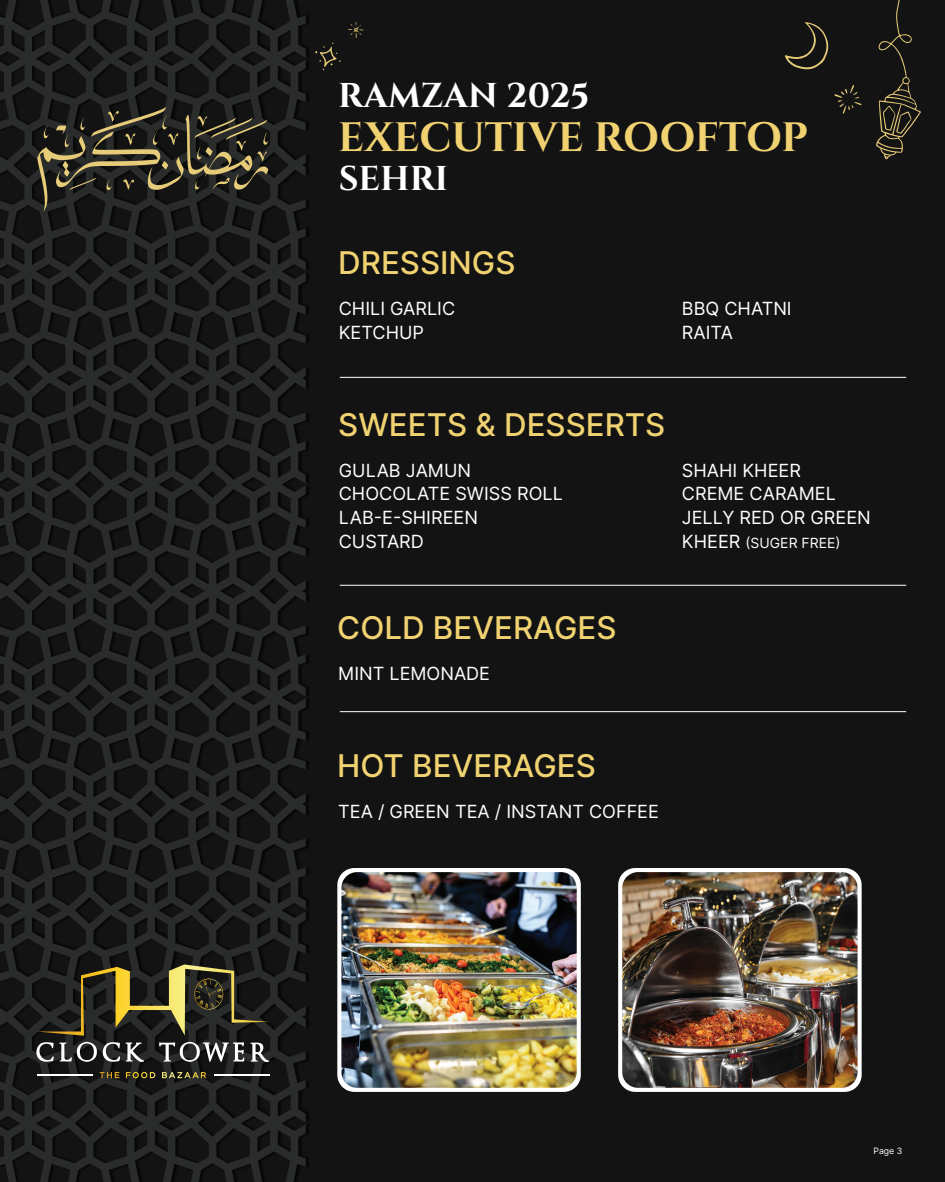
<style>
.page{position:relative;width:945px;height:1182px;background:#fff}
.page>*{position:absolute;margin:0;border:0;box-sizing:border-box;transform-origin:0 0}
.t1{font:700 40.95px "Cinzel";color:#f1d271}
.t2{font:700 34.39px "Cinzel";color:#fff}
.t3{font:500 31.32px "Inter";color:#f1d271}
.t4{font:18.11px/23.9px "Inter";color:#fff}
.t5{font:14px "Inter";color:#fff}
.t6{font:8.75px "Inter";color:#fff}
.s1{font-size:18.11px}
</style>
<div class="page">
<div style="left:0;top:0;width:945px;height:1181px;background:#131313"></div>
<svg style="left:0;top:0;width:306px;height:1181px"></svg>
<svg style="left:876px;top:0;width:45px;height:159px"></svg>
<svg style="left:785px;top:22px;width:44px;height:48px"></svg>
<svg style="left:834px;top:85px;width:28px;height:28px"></svg>
<svg style="left:315px;top:42px;width:26px;height:28px"></svg>
<svg style="left:348px;top:21px;width:15px;height:17px"></svg>
<hr style="left:214px;top:1074px;width:55px;height:1px;background:#fff">
<hr style="left:37px;top:1074px;width:55px;height:1px;background:#fff">
<svg style="left:103px;top:1042px;width:41px;height:19px"></svg>
<svg style="left:250px;top:1042px;width:19px;height:19px"></svg>
<svg style="left:36px;top:1041px;width:61px;height:20px"></svg>
<svg style="left:159px;top:1041px;width:85px;height:20px"></svg>
<svg style="left:100px;top:1071px;width:19px;height:7px"></svg>
<svg style="left:126px;top:1071px;width:29px;height:7px"></svg>
<svg style="left:162px;top:1071px;width:44px;height:7px"></svg>
<svg style="left:37px;top:964px;width:232px;height:71px"></svg>
<div style="left:337px;top:867px;width:244px;height:224px;background:#fff;border-radius:17px"></div>
<img style="left:341px;top:872px;width:236px;height:215px">
<div style="left:618px;top:867px;width:244px;height:224px;background:#fff;border-radius:17px"></div>
<img style="left:622px;top:872px;width:236px;height:215px">
<hr style="left:340px;top:377px;width:566px;height:1px;background:#fff">
<hr style="left:340px;top:585px;width:566px;height:1px;background:#fff">
<hr style="left:340px;top:711px;width:566px;height:1px;background:#fff">
<svg style="left:37px;top:107px;width:231px;height:104px"></svg>
<h2 class="t2" style="left:338px;top:74px;width:253px">RAMZAN 2025</h2>
<h1 class="t1" style="left:338px;top:112px;width:471px">EXECUTIVE ROOFTOP</h1>
<h2 class="t2" style="left:339px;top:158px;width:111px">SEHRI</h2>
<h3 class="t3" style="left:338px;top:240px;width:179px">DRESSINGS</h3>
<p class="t4" style="left:339px;top:296px;width:118px">CHILI GARLIC<br>KETCHUP</p>
<p class="t4" style="left:682px;top:296px;width:111px">BBQ CHATNI<br>RAITA</p>
<h3 class="t3" style="left:338px;top:401px;width:329px">SWEETS &amp; DESSERTS</h3>
<p class="t4" style="left:339px;top:457px;width:226px">GULAB JAMUN<br>CHOCOLATE SWISS ROLL<br>LAB-E-SHIREEN<br>CUSTARD</p>
<p class="t4" style="left:682px;top:457px;width:190px">SHAHI KHEER<br>CREME CARAMEL<br>JELLY RED OR GREEN</p>
<p class="t5" style="left:682px;top:533px;width:160px"><span class="s1">KHEER</span> (SUGER FREE)</p>
<h3 class="t3" style="left:337px;top:604px;width:281px">COLD BEVERAGES</h3>
<p class="t4" style="left:338px;top:660px;width:153px">MINT LEMONADE</p>
<h3 class="t3" style="left:337px;top:743px;width:260px">HOT BEVERAGES</h3>
<p class="t4" style="left:338px;top:799px;width:322px">TEA / GREEN TEA / INSTANT COFFEE</p>
<p class="t6" style="left:873px;top:1144px;width:30px">Page 3</p>
</div>
